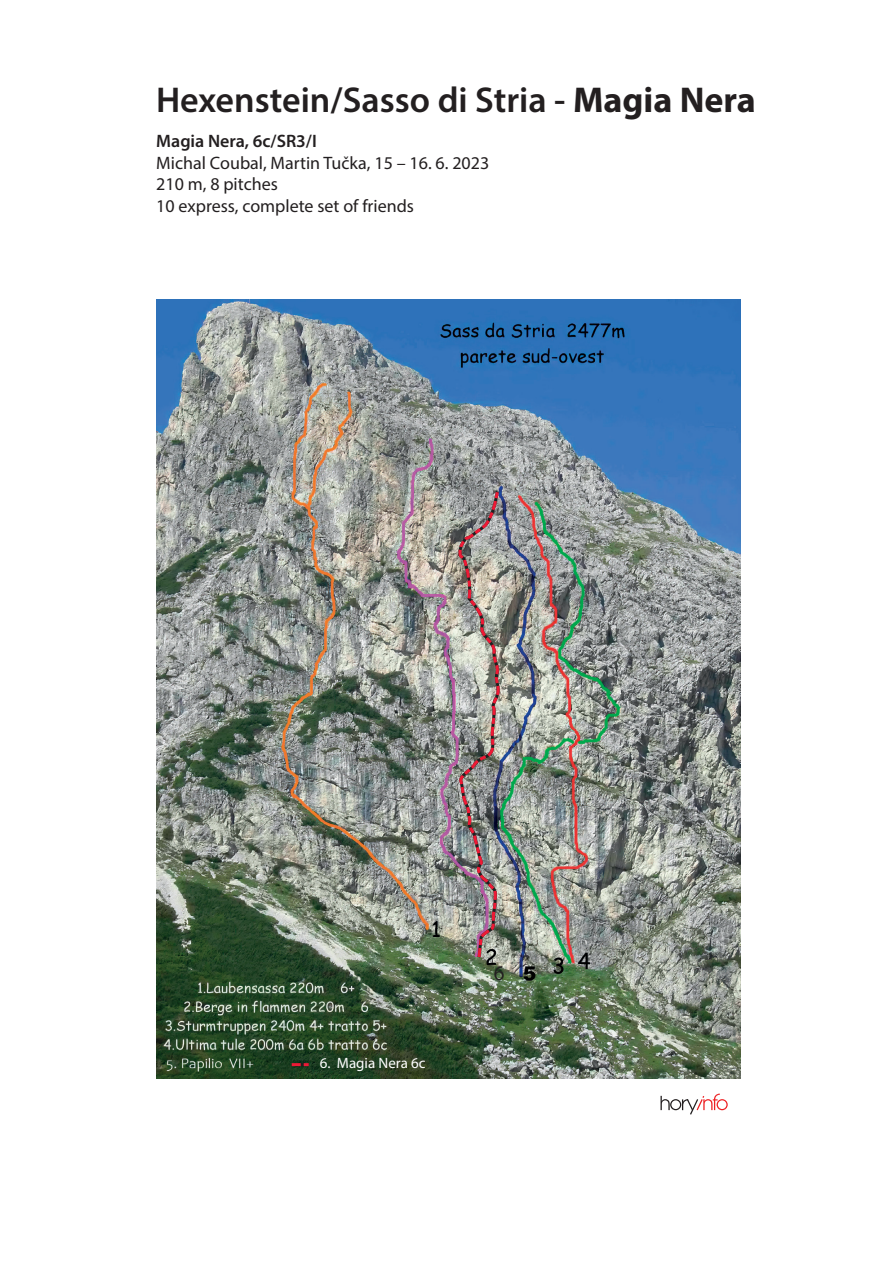
<style>
.page{position:relative;width:893px;height:1263px;background:#fff}
.page>*{position:absolute;margin:0;border:0;box-sizing:border-box;transform-origin:0 0}
.t1{font:600 36px "Myriad Pro";color:#231f20}
.t2{font:21px "Myriad Pro";color:#231f20}
.t3{font:18px/21.6px "Myriad Pro";color:#231f20}
.t4{font:600 18px "Myriad Pro";color:#231f20}
.t5{font:15px "Myriad Pro";color:#fff}
.s1{font-weight:700}
</style>
<div class="page">
<svg style="left:660px;top:1093px;width:68px;height:22px"></svg>
<img style="left:156px;top:300px;width:584px;height:779px">
<img style="left:456px;top:488px;width:49px;height:472px">
<svg style="left:292px;top:1063px;width:17px;height:3px"></svg>
<h1 class="t1" style="left:156px;top:77px;width:601px">Hexenstein/Sasso di Stria - <span class="s1">Magia Nera</span></h1>
<p class="t4" style="left:156px;top:130px;width:162px">Magia Nera, 6c/SR3/I</p>
<p class="t3" style="left:156px;top:152px;width:334px">Michal Coubal, Martin Tučka, 15 – 16. 6. 2023<br>210 m, 8 pitches<br>10 express, complete set of friends</p>
<p class="t5" style="left:320px;top:1054px;width:107px">6. Magia Nera 6c</p>
<p class="t2" style="left:494px;top:959px;width:12px">6</p>
</div>
